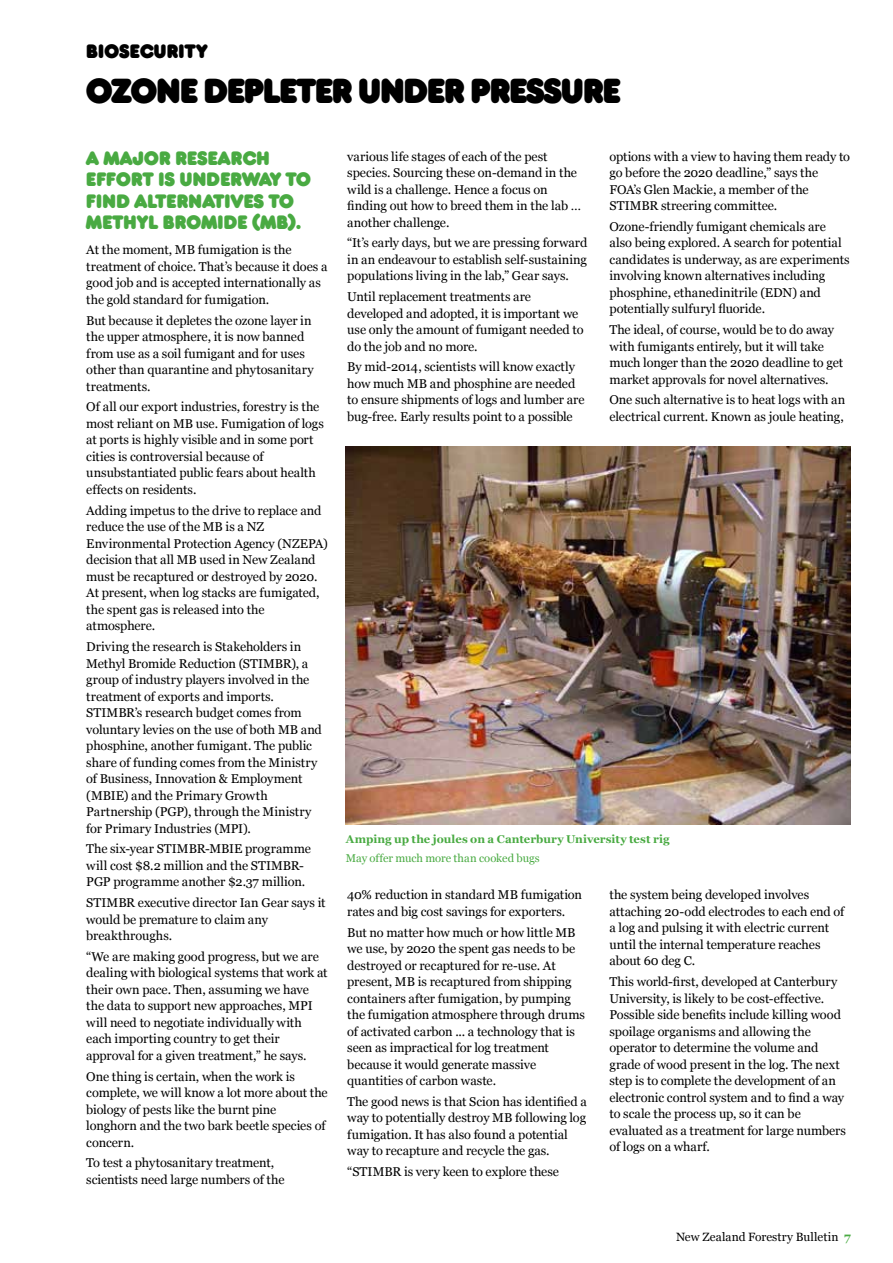
<style>
.page{position:relative;width:893px;height:1263px;background:#fff}
.page>*{position:absolute;margin:0;border:0;box-sizing:border-box;transform-origin:0 0}
.t1{font:700 32.25px "Frankfurter SBOP";letter-spacing:-.02em;color:#000}
.t2{font:700 18px/21.6px "Frankfurter SBOP";letter-spacing:.02em;color:#49aa42}
.t3{font:700 18px "Frankfurter SBOP";letter-spacing:.02em;color:#000}
.t4{font:12.75px/16.5px "Georgia";letter-spacing:-.005em;color:#000}
.t5{font:12px "Georgia";letter-spacing:.01em;color:#000}
.t6{font:700 11.25px "Georgia";color:#49aa42}
.t7{font:11.25px "Georgia";letter-spacing:-.005em;color:#49aa42}
.s1{font-weight:700;color:#49aa42}
</style>
<div class="page">
<img style="left:346px;top:446px;width:504px;height:379px">
<h2 class="t3" style="left:86px;top:41px;width:123px">BIOSECURITY</h2>
<h1 class="t1" style="left:86px;top:71px;width:535px">OZONE DEPLETER UNDER PRESSURE</h1>
<h2 class="t2" style="left:86px;top:148px;width:226px">A MAJOR RESEARCH<br>EFFORT IS UNDERWAY TO<br>FIND ALTERNATIVES TO<br>METHYL BROMIDE (MB).</h2>
<p class="t4" style="left:86px;top:242px;width:243px">At the moment, MB fumigation is the treatment of choice. That’s because it does a good job and is accepted internationally as the gold standard for fumigation.</p>
<p class="t4" style="left:86px;top:312px;width:229px">But because it depletes the ozone layer in the upper atmosphere, it is now banned from use as a soil fumigant and for uses other than quarantine and phytosanitary treatments.</p>
<p class="t4" style="left:86px;top:399px;width:239px">Of all our export industries, forestry is the most reliant on MB use. Fumigation of logs at ports is highly visible and in some port cities is controversial because of unsubstantiated public fears about health effects on residents.</p>
<p class="t4" style="left:86px;top:502px;width:243px">Adding impetus to the drive to replace and reduce the use of the MB is a NZ Environmental Protection Agency (NZEPA) decision that all MB used in New Zealand must be recaptured or destroyed by 2020.<br>At present, when log stacks are fumigated, the spent gas is released into the atmosphere.</p>
<p class="t4" style="left:86px;top:639px;width:237px">Driving the research is Stakeholders in Methyl Bromide Reduction (STIMBR), a group of industry players involved in the treatment of exports and imports.<br>STIMBR’s research budget comes from voluntary levies on the use of both MB and phosphine, another fumigant. The public share of funding comes from the Ministry of Business, Innovation &amp; Employment (MBIE) and the Primary Growth Partnership (PGP), through the Ministry for Primary Industries (MPI).</p>
<p class="t4" style="left:86px;top:841px;width:226px">The six-year STIMBR-MBIE programme will cost $8.2 million and the STIMBR-<br>PGP programme another $2.37 million.</p>
<p class="t4" style="left:86px;top:895px;width:241px">STIMBR executive director Ian Gear says it would be premature to claim any breakthroughs.</p>
<p class="t4" style="left:86px;top:948px;width:243px">“We are making good progress, but we are dealing with biological systems that work at their own pace. Then, assuming we have the data to support new approaches, MPI will need to negotiate individually with each importing country to get their approval for a given treatment,” he says.</p>
<p class="t4" style="left:86px;top:1068px;width:243px">One thing is certain, when the work is complete, we will know a lot more about the biology of pests like the burnt pine longhorn and the two bark beetle species of concern.</p>
<p class="t4" style="left:86px;top:1155px;width:200px">To test a phytosanitary treatment, scientists need large numbers of the</p>
<p class="t4" style="left:347px;top:148px;width:235px">various life stages of each of the pest species. Sourcing these on-demand in the wild is a challenge. Hence a focus on finding out how to breed them in the lab … another challenge.</p>
<p class="t4" style="left:347px;top:235px;width:242px;text-align:justify">“It’s early days, but we are pressing forward in an endeavour to establish self-sustaining populations living in the lab,” Gear says.</p>
<p class="t4" style="left:347px;top:289px;width:238px">Until replacement treatments are developed and adopted, it is important we use only the amount of fumigant needed to do the job and no more.</p>
<p class="t4" style="left:347px;top:359px;width:239px">By mid-2014, scientists will know exactly how much MB and phosphine are needed to ensure shipments of logs and lumber are bug-free. Early results point to a possible</p>
<p class="t4" style="left:609px;top:148px;width:242px">options with a view to having them ready to go before the 2020 deadline,” says the FOA’s Glen Mackie, a member of the STIMBR streering committee.</p>
<p class="t4" style="left:609px;top:218px;width:242px">Ozone-friendly fumigant chemicals are also being explored. A search for potential candidates is underway, as are experiments involving known alternatives including phosphine, ethanedinitrile (EDN) and potentially sulfuryl fluoride.</p>
<p class="t4" style="left:609px;top:322px;width:235px">The ideal, of course, would be to do away with fumigants entirely, but it will take much longer than the 2020 deadline to get market approvals for novel alternatives.</p>
<p class="t4" style="left:609px;top:392px;width:237px">One such alternative is to heat logs with an electrical current. Known as joule heating,</p>
<p class="t6" style="left:346px;top:832px;width:325px">Amping up the joules on a Canterbury University test rig</p>
<p class="t7" style="left:346px;top:851px;width:195px">May offer much more than cooked bugs</p>
<p class="t4" style="left:347px;top:887px;width:236px">40% reduction in standard MB fumigation rates and big cost savings for exporters.</p>
<p class="t4" style="left:347px;top:924px;width:239px">But no matter how much or how little MB we use, by 2020 the spent gas needs to be destroyed or recaptured for re-use. At present, MB is recaptured from shipping containers after fumigation, by pumping the fumigation atmosphere through drums of activated carbon ... a technology that is seen as impractical for log treatment because it would generate massive quantities of carbon waste.</p>
<p class="t4" style="left:347px;top:1093px;width:241px">The good news is that Scion has identified a way to potentially destroy MB following log fumigation. It has also found a potential way to recapture and recycle the gas.</p>
<p class="t4" style="left:347px;top:1164px;width:213px">“STIMBR is very keen to explore these</p>
<p class="t4" style="left:609px;top:887px;width:236px">the system being developed involves attaching 20-odd electrodes to each end of a log and pulsing it with electric current until the internal temperature reaches about 60 deg C.</p>
<p class="t4" style="left:609px;top:974px;width:238px">This world-first, developed at Canterbury University, is likely to be cost-effective.<br>Possible side benefits include killing wood spoilage organisms and allowing the operator to determine the volume and grade of wood present in the log. The next step is to complete the development of an electronic control system and to find a way to scale the process up, so it can be evaluated as a treatment for large numbers of logs on a wharf.</p>
<p class="t5" style="left:676px;top:1230px;width:176px">New Zealand Forestry Bulletin <span class="s1">7</span></p>
</div>
